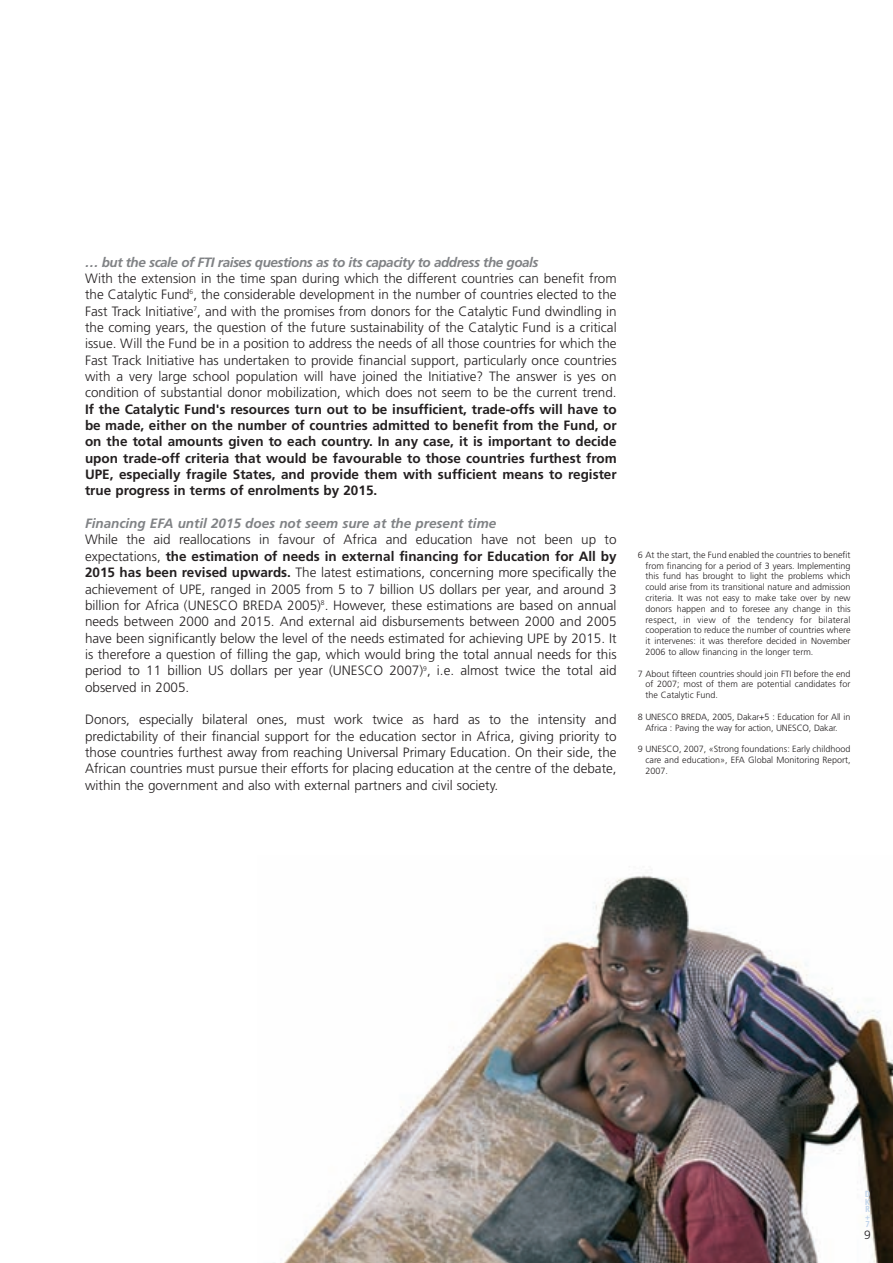
<style>
.page{position:relative;width:893px;height:1263px;background:#fff}
.page>*{position:absolute;margin:0;border:0;box-sizing:border-box;transform-origin:0 0}
.t1{font:300 13.5px/16.4px "Frutiger";color:#231f20;text-align:justify}
.t2{font:700 13.5px/16.4px "Frutiger";color:#231f20;text-align:justify}
.t3{font:italic 700 13.5px "Frutiger";letter-spacing:-.035em;color:#808285}
.t4{font:italic 700 13.5px "Frutiger";color:#808285}
.t5{font:300 12px "Frutiger";color:#231f20}
.t6{font:300 9px/10.8px "Frutiger";color:#231f20;text-align:justify}
.t7{font:700 9px/7.5px "Officina Sans";color:#c1d5eb;text-align:justify}
.s1{font-weight:700}
</style>
<div class="page">
<img style="left:283px;top:875px;width:610px;height:388px">
<p class="t3" style="left:85px;top:256px;width:455px">… but the scale of FTI raises questions as to its capacity to address the goals</p>
<p class="t1" style="left:85px;top:271px;width:533px">With the extension in the time span during which the different countries can benefit from the Catalytic Fund<sup>6</sup>, the considerable development in the number of countries elected to the Fast Track Initiative<sup>7</sup>, and with the promises from donors for the Catalytic Fund dwindling in the coming years, the question of the future sustainability of the Catalytic Fund is a critical issue. Will the Fund be in a position to address the needs of all those countries for which the Fast Track Initiative has undertaken to provide financial support, particularly once countries with a very large school population will have joined the Initiative? The answer is yes on condition of substantial donor mobilization, which does not seem to be the current trend.</p>
<p class="t2" style="left:85px;top:402px;width:533px">If the Catalytic Fund's resources turn out to be insufficient, trade-offs will have to be made, either on the number of countries admitted to benefit from the Fund, or on the total amounts given to each country. In any case, it is important to decide upon trade-off criteria that would be favourable to those countries furthest from UPE, especially fragile States, and provide them with sufficient means to register true progress in terms of enrolments by 2015.</p>
<p class="t4" style="left:85px;top:518px;width:413px">Financing EFA until 2015 does not seem sure at the present time</p>
<p class="t1" style="left:85px;top:533px;width:533px">While the aid reallocations in favour of Africa and education have not been up to expectations, <span class="s1">the estimation of needs in external financing for Education for All by 2015 has been revised upwards.</span> The latest estimations, concerning more specifically the achievement of UPE, ranged in 2005 from 5 to 7 billion US dollars per year, and around 3 billion for Africa (UNESCO BREDA 2005)<sup>8</sup>. However, these estimations are based on annual needs between 2000 and 2015. And external aid disbursements between 2000 and 2005 have been significantly below the level of the needs estimated for achieving UPE by 2015. It is therefore a question of filling the gap, which would bring the total annual needs for this period to 11 billion US dollars per year (UNESCO 2007)<sup>9</sup>, i.e. almost twice the total aid observed in 2005.</p>
<p class="t1" style="left:85px;top:713px;width:533px">Donors, especially bilateral ones, must work twice as hard as to the intensity and predictability of their financial support for the education sector in Africa, giving priority to those countries furthest away from reaching Universal Primary Education. On their side, the African countries must pursue their efforts for placing education at the centre of the debate, within the government and also with external partners and civil society.</p>
<p class="t6" style="left:645px;top:550px;width:206px;text-indent:-8px">6 At the start, the Fund enabled the countries to benefit from financing for a period of 3 years. Implementing this fund has brought to light the problems which could arise from its transitional nature and admission criteria. It was not easy to make take over by new donors happen and to foresee any change in this respect, in view of the tendency for bilateral cooperation to reduce the number of countries where it intervenes: it was therefore decided in November 2006 to allow financing in the longer term.</p>
<p class="t6" style="left:645px;top:669px;width:206px;text-indent:-8px">7 About fifteen countries should join FTI before the end of 2007; most of them are potential candidates for the Catalytic Fund.</p>
<p class="t6" style="left:638px;top:712px;width:214px;text-align:center">8 UNESCO BREDA, 2005, Dakar+5 : Education for All in<br>Africa : Paving the way for action, UNESCO, Dakar.</p>
<p class="t6" style="left:645px;top:744px;width:206px;text-indent:-8px">9 UNESCO, 2007, «Strong foundations: Early childhood care and education», EFA Global Monitoring Report, 2007.</p>
<p class="t7" style="left:865px;top:1191px;width:7px">D K R + 7</p>
<p class="t5" style="left:864px;top:1230px;width:8px">9</p>
</div>
